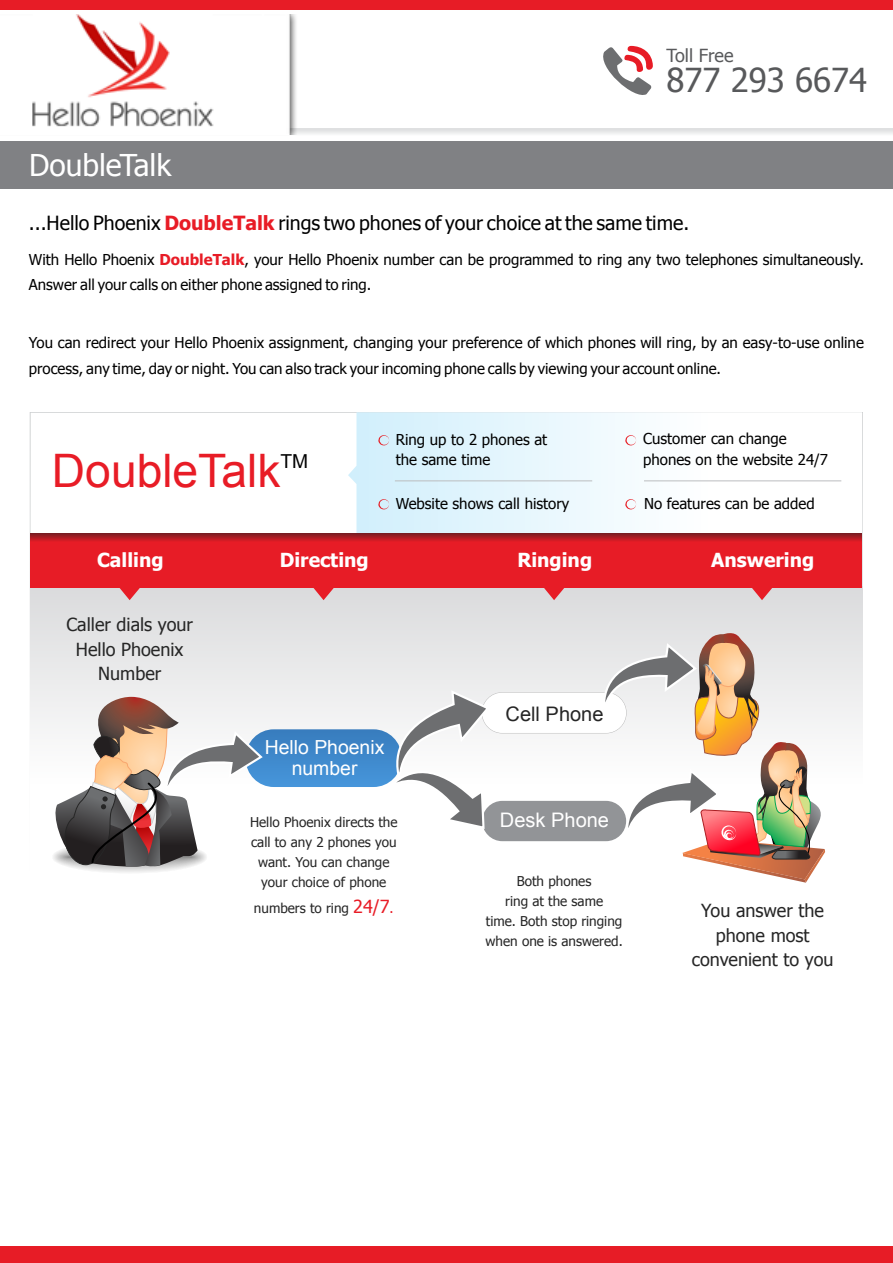
<style>
.page{position:relative;width:893px;height:1263px;background:#fff}
.page>*{position:absolute;margin:0;border:0;box-sizing:border-box;transform-origin:0 0}
.t1{font:46.2px "Arial";color:#e81c26}
.t2{font:33px "Tahoma";color:#58595b}
.t3{font:30px "Tahoma";color:#fff}
.t4{font:20.1px "Arial";color:#262626}
.t5{font:20.1px "Arial";color:#fff}
.t6{font:19.5px "Tahoma";color:#000}
.t7{font:700 19.35px "Tahoma";color:#fff}
.t8{font:19.35px/21.6px "Arial";color:#fff;text-align:center}
.t9{font:19.2px "Arial";color:#000}
.t10{font:18px/24.5px "Tahoma";color:#262626;text-align:center}
.t11{font:18px "Tahoma";color:#58595b}
.t12{font:15px/25.2px "Tahoma";color:#000}
.t13{font:13.5px/20.1px "Tahoma";color:#262626;text-align:center}
.s1{font-weight:700;color:#e81c26}
.s2{font-size:18px;color:#e81c26}
.s3{color:#e81c26}
</style>
<div class="page">
<div style="left:0;top:129px;width:893px;height:7px;background:#eceded"></div>
<div style="left:0;top:1246px;width:893px;height:17px;background:#e71c26"></div>
<div style="left:0;top:141px;width:893px;height:48px;background:#808184"></div>
<div style="left:0;top:0;width:893px;height:9px;background:#e71c26"></div>
<svg style="left:603px;top:46px;width:50px;height:49px"></svg>
<svg style="left:348px;top:412px;width:514px;height:121px"></svg>
<hr style="left:395px;top:480px;width:197px;height:1px;background:#bbbdbf">
<hr style="left:644px;top:480px;width:197px;height:1px;background:#bbbdbf">
<svg style="left:378px;top:435px;width:11px;height:11px"></svg>
<svg style="left:378px;top:499px;width:11px;height:11px"></svg>
<svg style="left:625px;top:435px;width:11px;height:11px"></svg>
<svg style="left:625px;top:499px;width:11px;height:11px"></svg>
<div style="left:30px;top:586px;width:833px;height:366px;background:linear-gradient(to bottom,#e2e2e3,#fff)"></div>
<div style="left:31px;top:533px;width:831px;height:55px;background:#e71c26"></div>
<svg style="left:31px;top:533px;width:831px;height:8px;background:#a51c23"></svg>
<div style="left:482px;top:693px;width:144px;height:40px;background:#fff;border-radius:20px"></div>
<div style="left:482px;top:801px;width:144px;height:40px;background:#929497;border-radius:20px"></div>
<svg style="left:51px;top:688px;width:440px;height:181px"></svg>
<svg style="left:118px;top:588px;width:23px;height:12px"></svg>
<svg style="left:312px;top:588px;width:23px;height:12px"></svg>
<svg style="left:543px;top:588px;width:23px;height:12px"></svg>
<svg style="left:751px;top:588px;width:23px;height:12px"></svg>
<svg style="left:601px;top:633px;width:224px;height:250px"></svg>
<img style="left:0;top:15px;width:399px;height:120px">
<p class="t11" style="left:666px;top:43px;width:69px">Toll Free</p>
<h2 class="t2" style="left:666px;top:58px;width:202px">877 293 6674</h2>
<h3 class="t3" style="left:29px;top:145px;width:144px">DoubleTalk</h3>
<h3 class="t6" style="left:29px;top:210px;width:662px">...Hello Phoenix <span class="s1">DoubleTalk</span> rings two phones of your choice at the same time.</h3>
<p class="t12" style="left:29px;top:246px;width:836px">With Hello Phoenix <span class="s1">DoubleTalk</span>, your Hello Phoenix number can be programmed to ring any two telephones simultaneously.<br>Answer all your calls on either phone assigned to ring.</p>
<p class="t12" style="left:29px;top:330px;width:836px">You can redirect your Hello Phoenix assignment, changing your preference of which phones will ring, by an easy-to-use online process, any time, day or night. You can also track your incoming phone calls by viewing your account online.</p>
<h1 class="t1" style="left:52px;top:441px;width:230px">DoubleTalk</h1>
<p class="t9" style="left:281px;top:449px;width:29px">TM</p>
<p class="t12" style="left:396px;top:429px;width:153px;line-height:20.4px">Ring up to 2 phones at the same time</p>
<p class="t12" style="left:643px;top:428px;width:186px;line-height:21px">Customer can change phones on the website 24/7</p>
<p class="t12" style="left:396px;top:490px;width:175px">Website shows call history</p>
<p class="t12" style="left:644px;top:490px;width:172px">No features can be added</p>
<p class="t7" style="left:97px;top:546px;width:68px">Calling</p>
<p class="t7" style="left:280px;top:546px;width:90px">Directing</p>
<p class="t7" style="left:517px;top:546px;width:76px">Ringing</p>
<p class="t7" style="left:711px;top:546px;width:104px">Answering</p>
<p class="t10" style="left:66px;top:612px;width:128px">Caller dials your<br>Hello Phoenix<br>Number</p>
<p class="t8" style="left:265px;top:736px;width:121px">Hello Phoenix number</p>
<p class="t13" style="left:250px;top:811px;width:149px">Hello Phoenix directs the call to any 2 phones you want. You can change your choice of phone</p>
<p class="t13" style="left:254px;top:897px;width:141px">numbers to ring <span class="s2">24/7</span><span class="s3">.</span></p>
<h3 class="t4" style="left:506px;top:700px;width:99px">Cell Phone</h3>
<h3 class="t5" style="left:500px;top:806px;width:111px">Desk Phone</h3>
<p class="t13" style="left:486px;top:870px;width:139px">Both phones<br>ring at the same<br>time. Both stop ringing when one is answered.</p>
<p class="t10" style="left:692px;top:898px;width:143px">You answer the phone most convenient to you</p>
</div>
